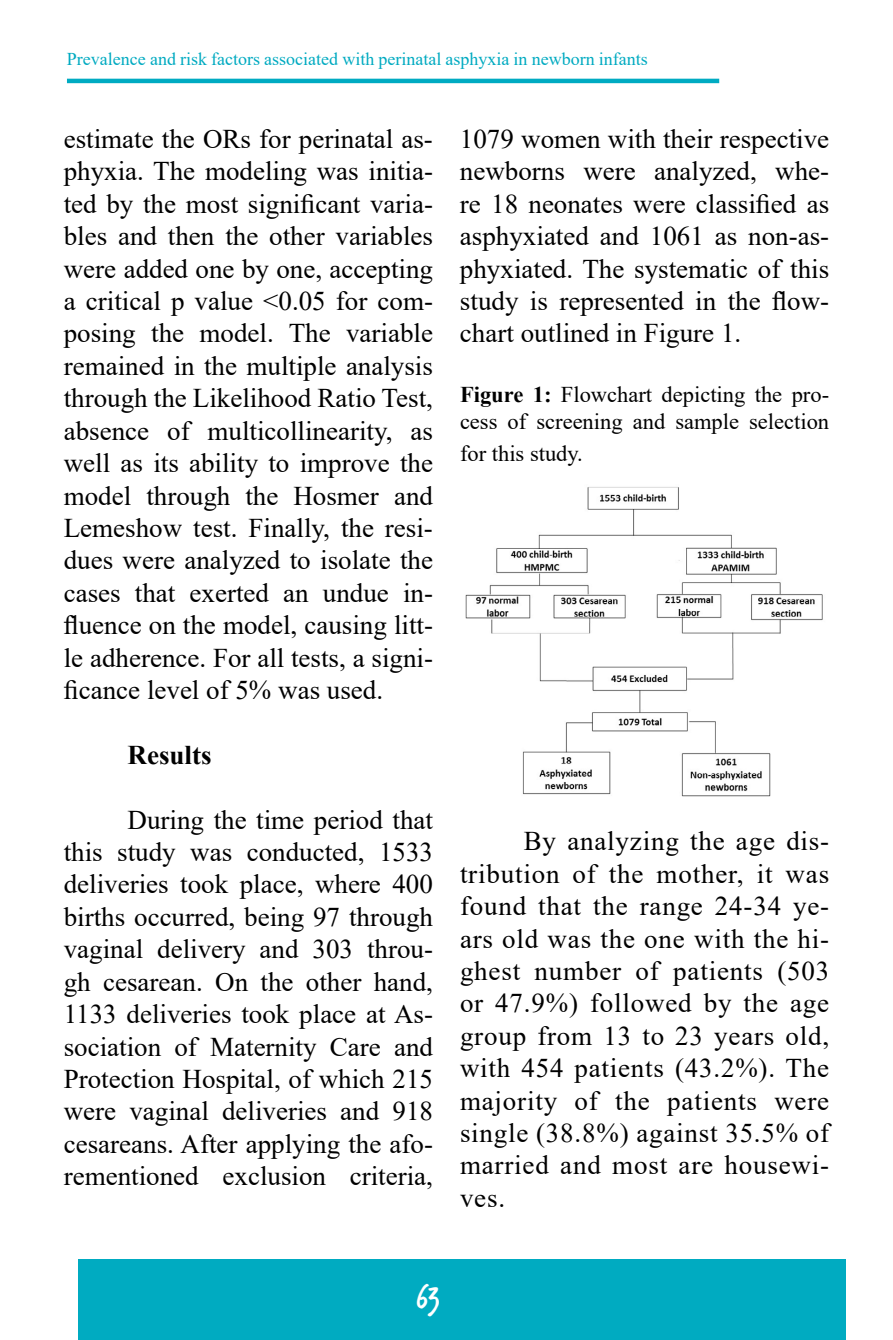
<style>
.page{position:relative;width:893px;height:1340px;background:#fff}
.page>*{position:absolute;margin:0;border:0;box-sizing:border-box;transform-origin:0 0}
.t1{font:36px "Trash Hand";color:#fff}
.t2{font:27px/32.4px "Times New Roman";color:#000;text-align:justify}
.t3{font:700 27px "Times New Roman";color:#000}
.t4{font:22.5px/27px "Times New Roman";color:#000}
.t5{font:18px "Times New Roman";color:#00aac1}
.s1{font-weight:700}
</style>
<div class="page">
<div style="left:79px;top:1258px;width:767px;height:81px;background:#00abc1"></div>
<hr style="left:67px;top:79px;width:652px;height:4px;background:#00abc2">
<img style="left:465px;top:487px;width:358px;height:310px">
<p class="t5" style="left:67px;top:47px;width:582px">Prevalence and risk factors associated with perinatal asphyxia in newborn infants</p>
<p class="t2" style="left:64px;top:122px;width:371px">estimate the ORs for perinatal as&shy;phyxia. The modeling was initia&shy;ted by the most significant varia&shy;bles and then the other variables were added one by one, accepting a critical p value &lt;0.05 for com&shy;posing the model. The variable remained in the multiple analysis through the Likelihood Ratio Test, absence of multicollinearity, as well as its ability to improve the model through the Hosmer and Lemeshow test. Finally, the resi&shy;dues were analyzed to isolate the cases that exerted an undue in&shy;fluence on the model, causing litt&shy;le adherence. For all tests, a signi&shy;ficance level of 5% was used.</p>
<p class="t3" style="left:128px;top:735px;width:85px">Results</p>
<p class="t2" style="left:64px;top:802px;width:371px;text-indent:64px">During the time period that this study was conducted, 1533 deliveries took place, where 400 births occurred, being 97 through vaginal delivery and 303 throu&shy;gh cesarean. On the other hand, 1133 deliveries took place at As&shy;sociation of Maternity Care and Protection Hospital, of which 215 were vaginal deliveries and 918 cesareans. After applying the afo&shy;rementioned exclusion criteria,</p>
<p class="t2" style="left:460px;top:122px;width:371px">1079 women with their respective newborns were analyzed, whe&shy;re 18 neonates were classified as asphyxiated and 1061 as non-as&shy;phyxiated. The systematic of this study is represented in the flow&shy;chart outlined in Figure 1.</p>
<p class="t4" style="left:460px;top:380px;width:371px"><span class="s1">Figure 1:</span> Flowchart depicting the pro&shy;cess of screening and sample selection</p>
<p class="t4" style="left:460px;top:439px;width:124px">for this study.</p>
<p class="t2" style="left:460px;top:824px;width:371px;text-indent:64px">By analyzing the age dis&shy;tribution of the mother, it was found that the range 24-34 ye&shy;ars old was the one with the hi&shy;ghest number of patients (503 or 47.9%) followed by the age group from 13 to 23 years old, with 454 patients (43.2%). The majority of the patients were single (38.8%) against 35.5% of married and most are housewi&shy;ves.</p>
<h1 class="t1" style="left:416px;top:1280px;width:25px">63</h1>
</div>
